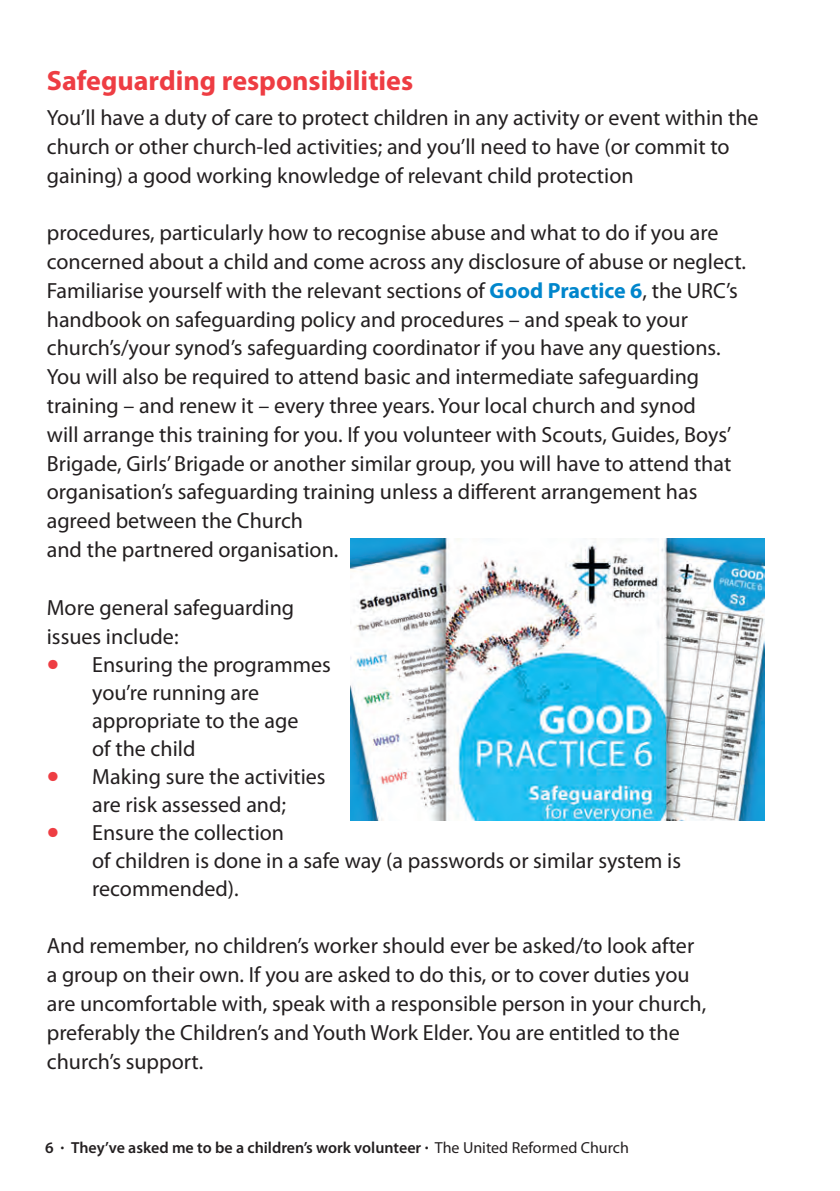
<style>
.page{position:relative;width:840px;height:1191px;background:#fff}
.page>*{position:absolute;margin:0;border:0;box-sizing:border-box;transform-origin:0 0}
.t1{font:700 28px "Myriad Pro";color:#ee3d43}
.t2{font:22px/28.8px "Myriad Pro";color:#231f20}
.t3{font:600 16px "Myriad Pro";color:#231f20}
.s1{font-weight:700;color:#0086cc}
.s2{font-size:44px;color:#ee3d43}
.s3{font-weight:400}
</style>
<div class="page">
<img style="left:351px;top:538px;width:413px;height:283px">
<p class="t1" style="left:47px;top:65px;width:368px">Safeguarding responsibilities</p>
<p class="t2" style="left:47px;top:104px;width:712px">You’ll have a duty of care to protect children in any activity or event within the church or other church-led activities; and you’ll need to have (or commit to gaining) a good working knowledge of relevant child protection</p>
<p class="t2" style="left:47px;top:219px;width:700px">procedures, particularly how to recognise abuse and what to do if you are concerned about a child and come across any disclosure of abuse or neglect.<br>Familiarise yourself with the relevant sections of <span class="s1">Good Practice 6</span>, the URC’s handbook on safeguarding policy and procedures – and speak to your church’s/your synod’s safeguarding coordinator if you have any questions.<br>You will also be required to attend basic and intermediate safeguarding training – and renew it – every three years. Your local church and synod<br>will arrange this training for you. If you volunteer with Scouts, Guides, Boys’ Brigade, Girls’ Brigade or another similar group, you will have to attend that organisation’s safeguarding training unless a different arrangement has agreed between the Church<br>and the partnered organisation.</p>
<p class="t2" style="left:47px;top:593px;width:249px">More general safeguarding issues include:</p>
<p class="t2" style="left:92px;top:650px;width:240px;line-height:28px;text-indent:-45px"><span class="s2">•</span> Ensuring the programmes you’re running are appropriate to the age<br>of the child</p>
<p class="t2" style="left:47px;top:762px;width:280px;line-height:28px;text-align:center"><span class="s2">•</span> Making sure the activities are risk assessed and;</p>
<p class="t2" style="left:92px;top:818px;width:590px;line-height:28px;text-indent:-45px"><span class="s2">•</span> Ensure the collection<br>of children is done in a safe way (a passwords or similar system is recommended).</p>
<p class="t2" style="left:47px;top:932px;width:660px">And remember, no children’s worker should ever be asked/to look after a group on their own. If you are asked to do this, or to cover duties you are uncomfortable with, speak with a responsible person in your church, preferably the Children’s and Youth Work Elder. You are entitled to the church’s support.</p>
<p class="t3" style="left:45px;top:1139px;width:585px">6 · They’ve asked me to be a children’s work volunteer · <span class="s3">The United Reformed Church</span></p>
</div>
